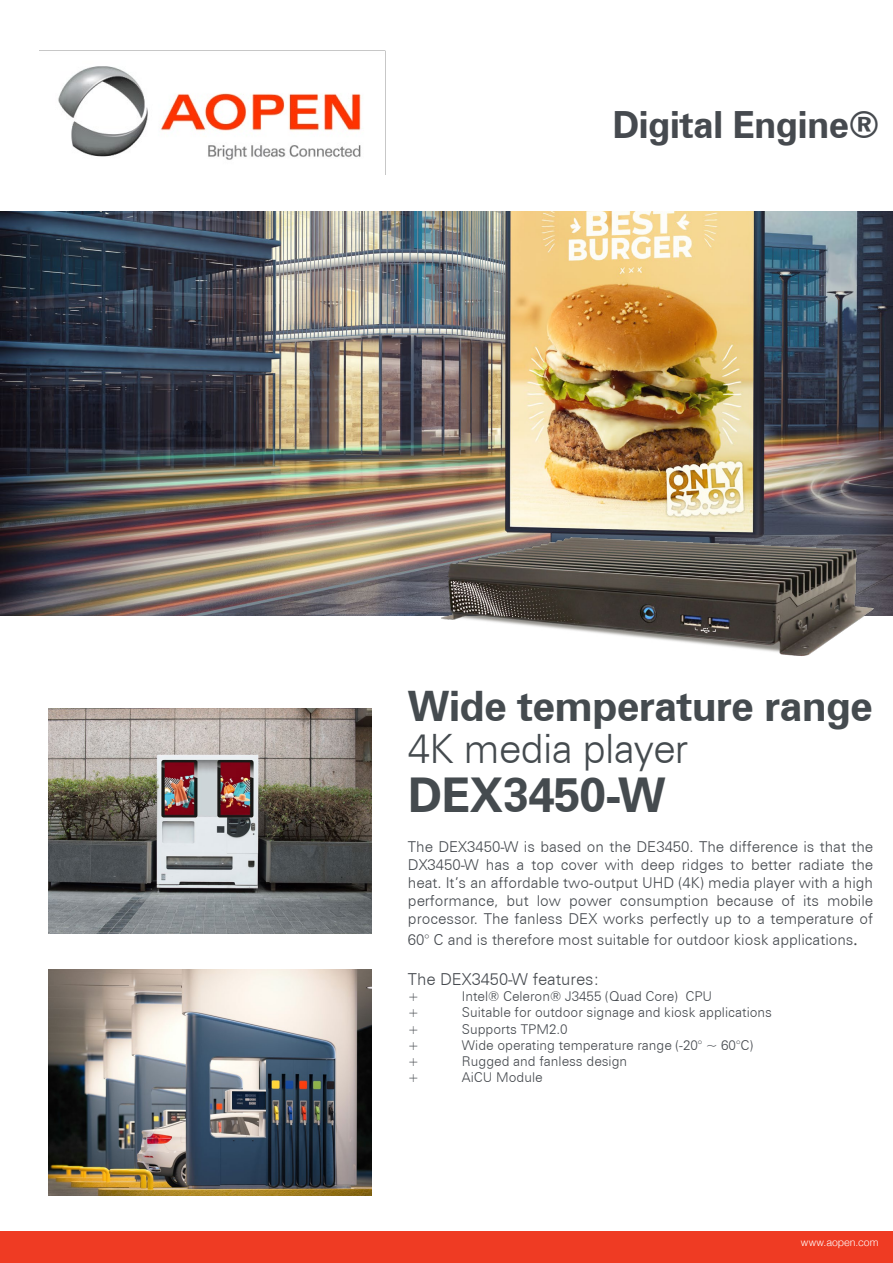
<style>
.page{position:relative;width:893px;height:1263px;background:#fff}
.page>*{position:absolute;margin:0;border:0;box-sizing:border-box;transform-origin:0 0}
.t1{font:700 48px "Zurich BT";letter-spacing:-.02em;color:#454b4f}
.t2{font:700 42px "Zurich BT";letter-spacing:-.02em;color:#454b4f}
.t3{font:300 40.5px "Zurich BT";letter-spacing:-.02em;color:#454b4f}
.t4{font:700 37.5px "Zurich BT";letter-spacing:-.02em;color:#464a4f}
.t5{font:300 16.5px "Zurich BT";color:#464a4f}
.t6{font:300 15px/18px "Zurich BT";color:#464a4f;text-align:justify}
.t7{font:300 13.5px "Zurich BT";color:#464a4f}
.t8{font:300 10.5px "Helvetica";letter-spacing:-.005em;color:#fff}
.s1{font-family:"Minion Pro";font-weight:400;font-size:18px}
</style>
<div class="page">
<img style="left:0;top:212px;width:893px;height:404px">
<div style="left:1px;top:1231px;width:892px;height:32px;background:#ef3b23"></div>
<img style="left:39px;top:50px;width:346px;height:110px">
<img style="left:48px;top:970px;width:323px;height:225px">
<img style="left:48px;top:708px;width:323px;height:225px">
<img style="left:432px;top:527px;width:448px;height:129px">
<h3 class="t4" style="left:612px;top:102px;width:269px">Digital Engine®</h3>
<h2 class="t2" style="left:408px;top:680px;width:467px">Wide temperature range</h2>
<h3 class="t3" style="left:408px;top:724px;width:282px">4K media player</h3>
<h1 class="t1" style="left:408px;top:766px;width:259px">DEX3450-W</h1>
<p class="t6" style="left:408px;top:837px;width:467px">The DEX3450-W is based on the DE3450. The difference is that the DX3450-W has a top cover with deep ridges to better radiate the heat. It’s an affordable two-output UHD (4K) media player with a high performance, but low power consumption because of its mobile processor. The fanless DEX works perfectly up to a temperature of</p>
<p class="t6" style="left:408px;top:931px;width:451px">60° C and is therefore most suitable for outdoor kiosk applications<span class="s1">.</span></p>
<p class="t5" style="left:408px;top:969px;width:193px">The DEX3450-W features:</p>
<p class="t7" style="left:408px;top:988px;width:13px">+</p>
<p class="t7" style="left:462px;top:988px;width:252px">Intel® Celeron® J3455 (Quad Core) CPU</p>
<p class="t7" style="left:408px;top:1004px;width:13px">+</p>
<p class="t7" style="left:462px;top:1004px;width:312px">Suitable for outdoor signage and kiosk applications</p>
<p class="t7" style="left:408px;top:1020px;width:13px">+</p>
<p class="t7" style="left:462px;top:1020px;width:107px">Supports TPM2.0</p>
<p class="t7" style="left:408px;top:1037px;width:13px">+</p>
<p class="t7" style="left:462px;top:1037px;width:293px">Wide operating temperature range (-20° ~ 60°C)</p>
<p class="t7" style="left:408px;top:1053px;width:13px">+</p>
<p class="t7" style="left:462px;top:1053px;width:167px">Rugged and fanless design</p>
<p class="t7" style="left:408px;top:1069px;width:13px">+</p>
<p class="t7" style="left:462px;top:1069px;width:82px">AiCU Module</p>
<p class="t8" style="left:801px;top:1233px;width:79px">www.aopen.com</p>
</div>
